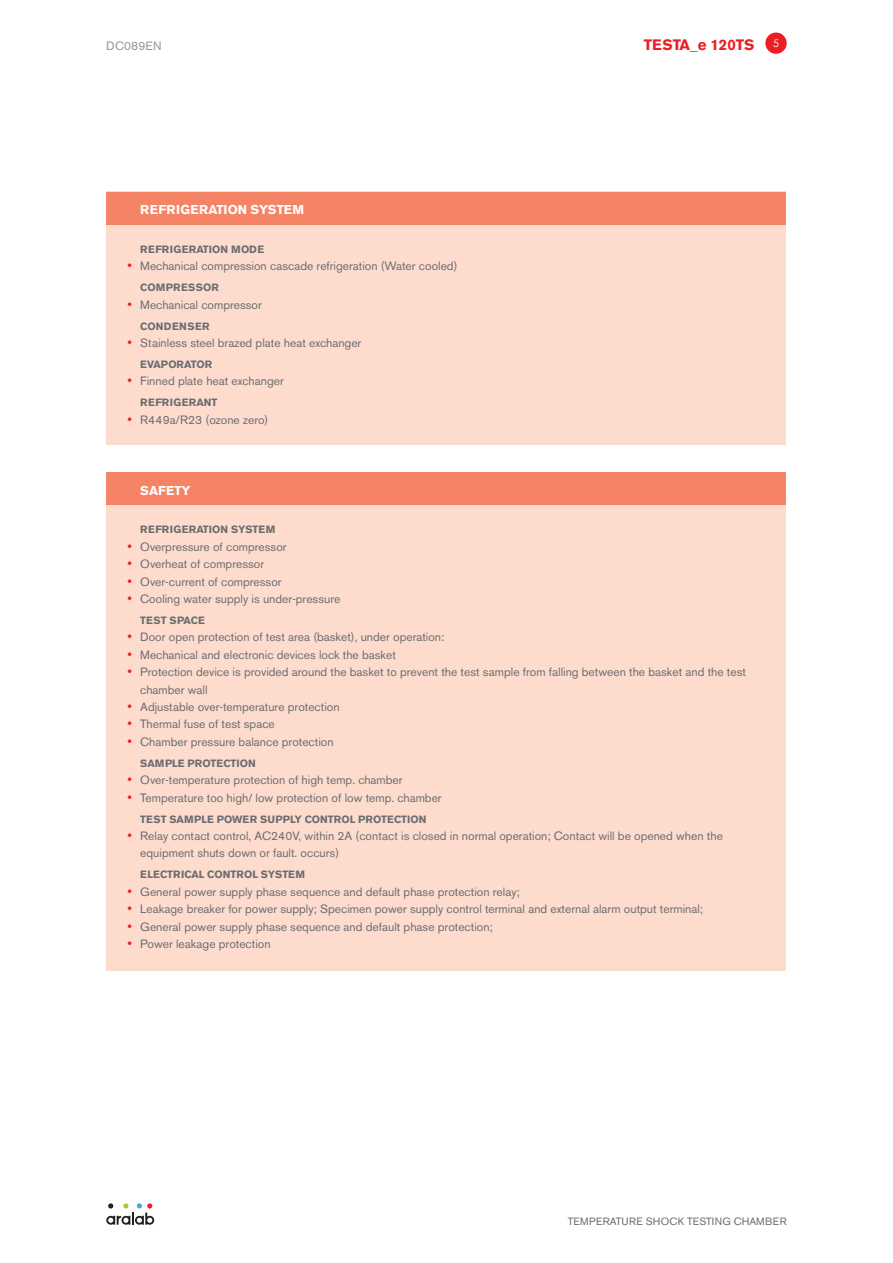
<style>
.page{position:relative;width:893px;height:1263px;background:#fff}
.page>*{position:absolute;margin:0;border:0;box-sizing:border-box;transform-origin:0 0}
.t1{font:700 15px "Akzidenz Grotesk BE";color:#ee1d23}
.t2{font:700 12.75px "Akzidenz Grotesk BE";color:#fff}
.t3{font:12px/17.4px "Akzidenz Grotesk BE";color:#6c6d70}
.t4{font:12px "Akzidenz Grotesk BE";letter-spacing:.02em;color:#939598}
.t5{font:700 10.5px "Akzidenz Grotesk BE";color:#6c6d70}
.t6{font:10.5px "Akzidenz Grotesk BE";letter-spacing:.02em;color:#6c6d70}
.t7{font:700 10.5px "Akzidenz Grotesk BE";letter-spacing:.02em;color:#6c6d70}
.t8{font:700 10.5px "Akzidenz Grotesk BE";letter-spacing:.03em;color:#6c6d70}
.t9{font:700 10.5px "Akzidenz Grotesk BE";letter-spacing:.04em;color:#6c6d70}
.s1{font-size:13.5px;color:#ee1d23}
</style>
<div class="page">
<div style="left:765px;top:33px;width:22px;height:21px;background:#ee1d23;border-radius:50%"></div>
<svg style="left:106px;top:1203px;width:48px;height:22px"></svg>
<div style="left:106px;top:191px;width:680px;height:254px;background:#fddcce"></div>
<div style="left:106px;top:192px;width:680px;height:32px;background:#f48465"></div>
<div style="left:106px;top:472px;width:680px;height:499px;background:#fddcce"></div>
<div style="left:106px;top:472px;width:680px;height:33px;background:#f48465"></div>
<p class="t4" style="left:106px;top:39px;width:57px">DC089EN</p>
<p class="t1" style="left:644px;top:36px;width:137px">TESTA_e 120TS <sup>5</sup></p>
<p class="t2" style="left:140px;top:203px;width:165px">REFRIGERATION SYSTEM</p>
<p class="t7" style="left:140px;top:243px;width:125px">REFRIGERATION MODE</p>
<p class="t3" style="left:128px;top:257px;width:331px"><span class="s1">•</span> Mechanical compression cascade refrigeration (Water cooled)</p>
<p class="t7" style="left:140px;top:281px;width:80px">COMPRESSOR</p>
<p class="t3" style="left:128px;top:296px;width:136px"><span class="s1">•</span> Mechanical compressor</p>
<p class="t9" style="left:140px;top:320px;width:71px">CONDENSER</p>
<p class="t3" style="left:128px;top:334px;width:235px"><span class="s1">•</span> Stainless steel brazed plate heat exchanger</p>
<p class="t5" style="left:140px;top:358px;width:73px">EVAPORATOR</p>
<p class="t3" style="left:128px;top:372px;width:158px"><span class="s1">•</span> Finned plate heat exchanger</p>
<p class="t8" style="left:140px;top:397px;width:79px">REFRIGERANT</p>
<p class="t3" style="left:128px;top:411px;width:142px"><span class="s1">•</span> R449a/R23 (ozone zero)</p>
<p class="t2" style="left:140px;top:483px;width:52px">SAFETY</p>
<p class="t5" style="left:140px;top:524px;width:137px">REFRIGERATION SYSTEM</p>
<p class="t3" style="left:128px;top:538px;width:161px"><span class="s1">•</span> Overpressure of compressor</p>
<p class="t3" style="left:128px;top:555px;width:138px"><span class="s1">•</span> Overheat of compressor</p>
<p class="t3" style="left:128px;top:573px;width:156px"><span class="s1">•</span> Over-current of compressor</p>
<p class="t3" style="left:128px;top:590px;width:214px"><span class="s1">•</span> Cooling water supply is under-pressure</p>
<p class="t5" style="left:140px;top:614px;width:66px">TEST SPACE</p>
<p class="t3" style="left:128px;top:628px;width:318px"><span class="s1">•</span> Door open protection of test area (basket), under operation:</p>
<p class="t3" style="left:128px;top:646px;width:270px"><span class="s1">•</span> Mechanical and electronic devices lock the basket</p>
<p class="t3" style="left:140px;top:663px;width:607px;text-indent:-13px"><span class="s1">•</span> Protection device is provided around the basket to prevent the test sample from falling between the basket and the test chamber wall</p>
<p class="t3" style="left:128px;top:698px;width:214px"><span class="s1">•</span> Adjustable over-temperature protection</p>
<p class="t3" style="left:128px;top:715px;width:149px"><span class="s1">•</span> Thermal fuse of test space</p>
<p class="t3" style="left:128px;top:733px;width:208px"><span class="s1">•</span> Chamber pressure balance protection</p>
<p class="t5" style="left:140px;top:757px;width:117px">SAMPLE PROTECTION</p>
<p class="t3" style="left:128px;top:771px;width:277px"><span class="s1">•</span> Over-temperature protection of high temp. chamber</p>
<p class="t3" style="left:128px;top:789px;width:316px"><span class="s1">•</span> Temperature too high/ low protection of low temp. chamber</p>
<p class="t5" style="left:140px;top:813px;width:288px">TEST SAMPLE POWER SUPPLY CONTROL PROTECTION</p>
<p class="t3" style="left:140px;top:827px;width:584px;text-indent:-13px"><span class="s1">•</span> Relay contact control, AC240V, within 2A (contact is closed in normal operation; Contact will be opened when the equipment shuts down or fault. occurs)</p>
<p class="t5" style="left:140px;top:869px;width:166px">ELECTRICAL CONTROL SYSTEM</p>
<p class="t3" style="left:128px;top:883px;width:394px"><span class="s1">•</span> General power supply phase sequence and default phase protection relay;</p>
<p class="t3" style="left:128px;top:900px;width:577px"><span class="s1">•</span> Leakage breaker for power supply; Specimen power supply control terminal and external alarm output terminal;</p>
<p class="t3" style="left:128px;top:918px;width:367px"><span class="s1">•</span> General power supply phase sequence and default phase protection;</p>
<p class="t3" style="left:128px;top:935px;width:145px"><span class="s1">•</span> Power leakage protection</p>
<p class="t6" style="left:568px;top:1215px;width:220px">TEMPERATURE SHOCK TESTING CHAMBER</p>
</div>
